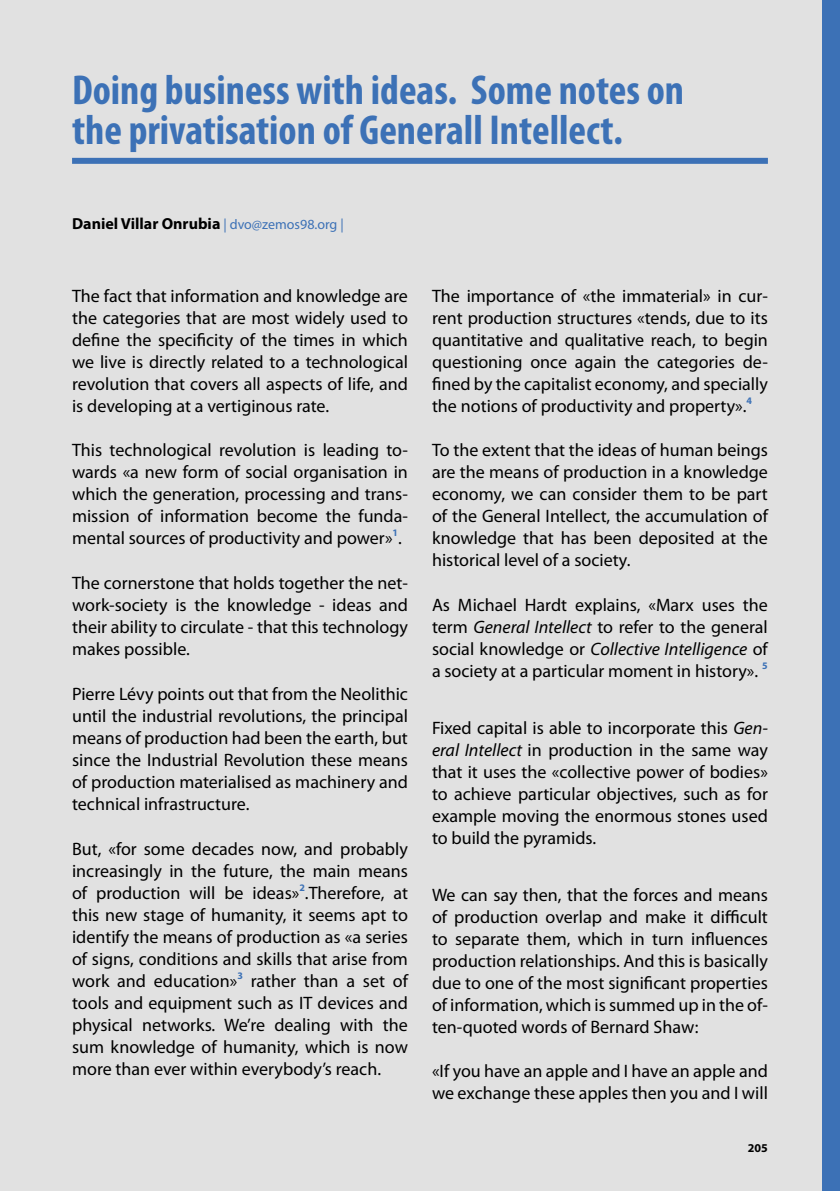
<style>
.page{position:relative;width:840px;height:1191px;background:#fff}
.page>*{position:absolute;margin:0;border:0;box-sizing:border-box;transform-origin:0 0}
.t1{font:700 condensed 42px/40px "Myriad Pro";color:#3c71b6}
.t2{font:18px/22px "Myriad Pro";color:#000;text-align:justify}
.t3{font:700 16px "Myriad Pro";color:#000}
.t4{font:700 12px "Myriad Pro";color:#000}
.s1{font-weight:400;font-size:14px;color:#3c71b6}
.s2{font-style:italic}
</style>
<div class="page">
<div style="left:0;top:0;width:839px;height:1191px;background:#e1e1e1"></div>
<div style="left:822px;top:0;width:17px;height:1191px;background:#3c71b6"></div>
<div style="left:72px;top:158px;width:695px;height:6px;background:#3c71b6"></div>
<h1 class="t1" style="left:72px;top:70px;width:613px">Doing business with ideas. Some notes on the privatisation of Generall Intellect.</h1>
<p class="t3" style="left:72px;top:215px;width:273px">Daniel Villar Onrubia <span class="s1">| dvo@zemos98.org |</span></p>
<p class="t2" style="left:72px;top:285px;width:337px">The fact that information and knowledge are the categories that are most widely used to define the specificity of the times in which we live is directly related to a technological revolution that covers all aspects of life, and is developing at a vertiginous rate.</p>
<p class="t2" style="left:72px;top:439px;width:337px">This technological revolution is leading to&shy;wards «a new form of social organisation in which the generation, processing and trans&shy;mission of information become the funda&shy;mental sources of productivity and power»<sup>1</sup>.</p>
<p class="t2" style="left:72px;top:572px;width:337px">The cornerstone that holds together the net&shy;work-society is the knowledge - ideas and their ability to circulate - that this technology makes possible.</p>
<p class="t2" style="left:72px;top:683px;width:337px">Pierre Lévy points out that from the Neolithic until the industrial revolutions, the principal means of production had been the earth, but since the Industrial Revolution these means of production materialised as machinery and technical infrastructure.</p>
<p class="t2" style="left:72px;top:838px;width:337px">But, «for some decades now, and probably increasingly in the future, the main means of production will be ideas»<sup>2</sup>.Therefore, at this new stage of humanity, it seems apt to identify the means of production as «a series of signs, conditions and skills that arise from work and education»<sup>3</sup> rather than a set of tools and equipment such as IT devices and physical networks. We’re dealing with the sum knowledge of humanity, which is now more than ever within everybody’s reach.</p>
<p class="t2" style="left:432px;top:285px;width:337px">The importance of «the immaterial» in cur&shy;rent production structures «tends, due to its quantitative and qualitative reach, to begin questioning once again the categories de&shy;fined by the capitalist economy, and specially the notions of productivity and property».<sup>4</sup></p>
<p class="t2" style="left:432px;top:439px;width:337px">To the extent that the ideas of human beings are the means of production in a knowledge economy, we can consider them to be part of the General Intellect, the accumulation of knowledge that has been deposited at the historical level of a society.</p>
<p class="t2" style="left:432px;top:594px;width:337px">As Michael Hardt explains, «Marx uses the term <span class="s2">General Intellect</span> to refer to the general social knowledge or <span class="s2">Collective Intelligence</span> of a society at a particular moment in history». <sup>5</sup></p>
<p class="t2" style="left:432px;top:717px;width:337px">Fixed capital is able to incorporate this <span class="s2">Gen&shy;eral Intellect</span> in production in the same way that it uses the «collective power of bodies» to achieve particular objectives, such as for example moving the enormous stones used to build the pyramids.</p>
<p class="t2" style="left:432px;top:884px;width:337px">We can say then, that the forces and means of production overlap and make it difficult to separate them, which in turn influences production relationships. And this is basically due to one of the most significant properties of information, which is summed up in the of&shy;ten-quoted words of Bernard Shaw:</p>
<p class="t2" style="left:432px;top:1060px;width:337px">«If you have an apple and I have an apple and we exchange these apples then you and I will</p>
<p class="t4" style="left:747px;top:1141px;width:21px">205</p>
</div>
